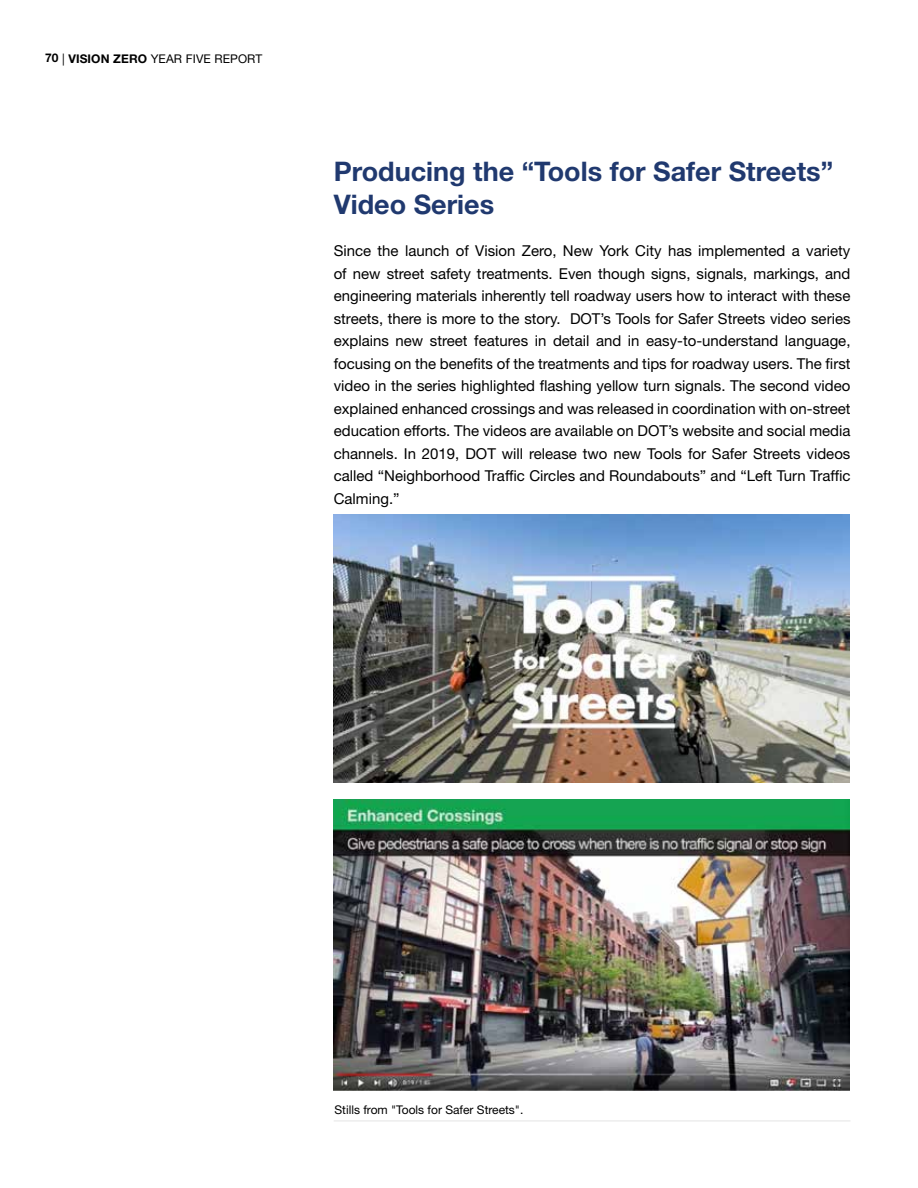
<style>
.page{position:relative;width:918px;height:1188px;background:#fff}
.page>*{position:absolute;margin:0;border:0;box-sizing:border-box;transform-origin:0 0}
.t1{font:700 27px/32.4px "Helvetica Neue LT Std";color:#20396f}
.t2{font:15px/22.5px "Helvetica Neue LT Std";color:#000;text-align:justify}
.t3{font:12px "Helvetica Neue LT Std";color:#000}
.s1{font-weight:700}
</style>
<div class="page">
<img style="left:333px;top:514px;width:517px;height:269px">
<img style="left:333px;top:799px;width:517px;height:292px">
<hr style="left:334px;top:1120px;width:516px;height:2px;background:#ededed">
<p class="t3" style="left:45px;top:51px;width:219px"><span class="s1">70</span> | <span class="s1">VISION ZERO</span> YEAR FIVE REPORT</p>
<h1 class="t1" style="left:334px;top:155px;width:501px">Producing the “Tools for Safer Streets”<br>Video Series</h1>
<p class="t2" style="left:334px;top:240px;width:518px">Since the launch of Vision Zero, New York City has implemented a variety of new street safety treatments. Even though signs, signals, markings, and engineering materials inherently tell roadway users how to interact with these streets, there is more to the story. DOT’s Tools for Safer Streets video series explains new street features in detail and in easy-to-understand language, focusing on the benefits of the treatments and tips for roadway users. The first video in the series highlighted flashing yellow turn signals. The second video explained enhanced crossings and was released in coordination with on-street education efforts. The videos are available on DOT’s website and social media channels. In 2019, DOT will release two new Tools for Safer Streets videos called “Neighborhood Traffic Circles and Roundabouts” and “Left Turn Traffic Calming.”</p>
<p class="t3" style="left:334px;top:1102px;width:190px">Stills from "Tools for Safer Streets".</p>
</div>
